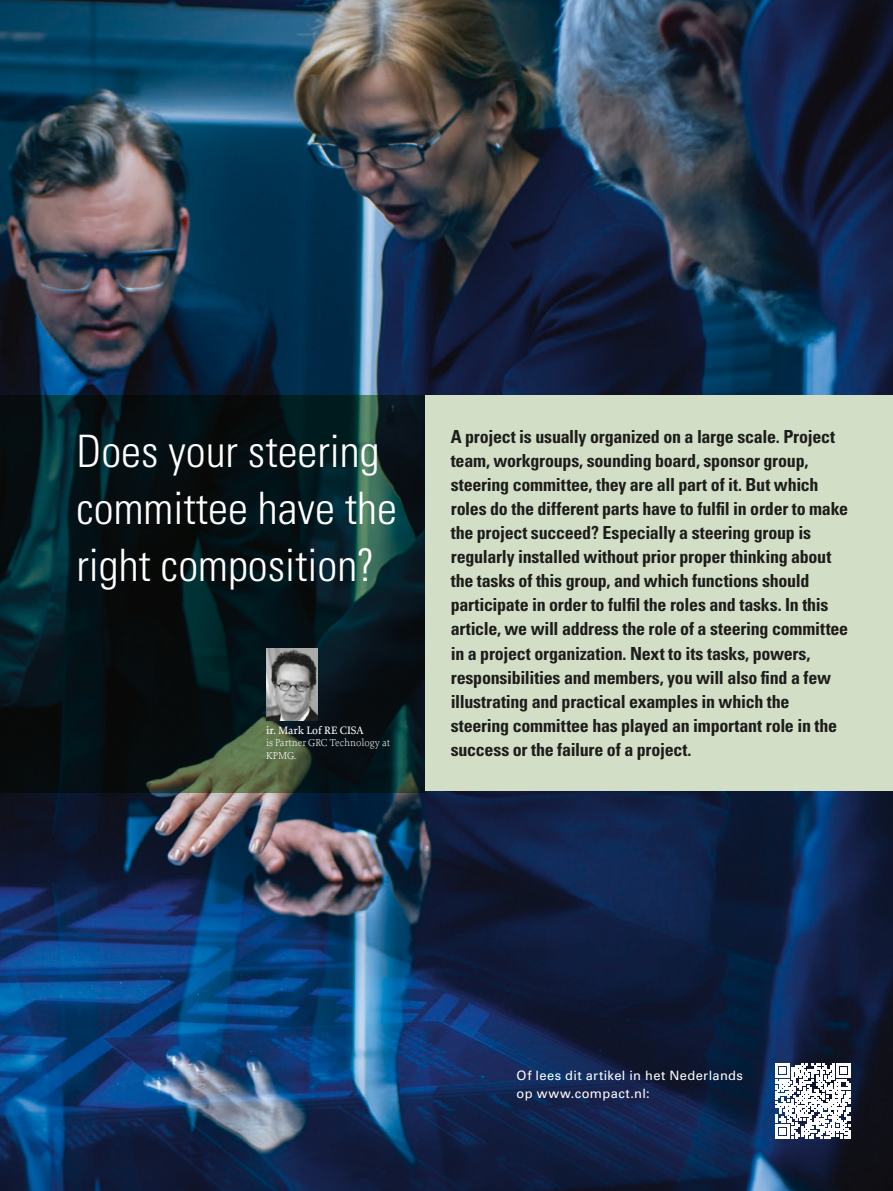
<style>
.page{position:relative;width:893px;height:1191px;background:#fff}
.page>*{position:absolute;margin:0;border:0;box-sizing:border-box;transform-origin:0 0}
.HoofdstukOnderkop{font:300 condensed 44.7px/56.8px "Univers LT Std";color:#fff}
.Uitgelicht-Intro-Ali{font:700 condensed 18px/24px "Univers LT Std";letter-spacing:-.015em;color:#1d1d1b}
.Uitgelicht-Kader-Ali{font:12.9px/18px "Univers LT Std";letter-spacing:.03em;color:#fff}
.CV-Naam{font:500 11.25px "Proforma";color:#fff}
.CV{font:300 10.5px/12.6px "Proforma";color:#fff}
</style>
<div class="page">
<img style="left:1px;top:0;width:892px;height:1191px">
<hr style="left:0;top:0;width:1px;height:395px;background:#006ab5">
<hr style="left:0;top:791px;width:1px;height:400px;background:#00a3a2">
<svg style="left:0;top:395px;width:425px;height:397px;background:#0a1c1e"></svg>
<div style="left:425px;top:395px;width:468px;height:396px;background:#d3dec7"></div>
<img style="left:266px;top:648px;width:51px;height:72px">
<svg style="left:775px;top:1063px;width:76px;height:75px"></svg>
<p class="HoofdstukOnderkop" style="left:77px;top:423px;width:322px">Does your steering committee have the right composition?</p>
<p class="CV-Naam" style="left:266px;top:723px;width:99px">ir. Mark Lof RE CISA</p>
<p class="CV" style="left:266px;top:736px;width:126px">is Partner GRC Technology at<br>KPMG.</p>
<p class="Uitgelicht-Intro-Ali" style="left:451px;top:425px;width:399px">A project is usually organized on a large scale. Project team, workgroups, sounding board, sponsor group, steering committee, they are all part of it. But which roles do the different parts have to fulfil in order to make the project succeed? Especially a steering group is regularly installed without prior proper thinking about the tasks of this group, and which functions should participate in order to fulfil the roles and tasks. In this article, we will address the role of a steering committee in a project organization. Next to its tasks, powers, responsibilities and members, you will also find a few illustrating and practical examples in which the steering committee has played an important role in the success or the failure of a project.</p>
<p class="Uitgelicht-Kader-Ali" style="left:517px;top:1066px;width:228px">Of lees dit artikel in het Nederlands op www.compact.nl:</p>
</div>
